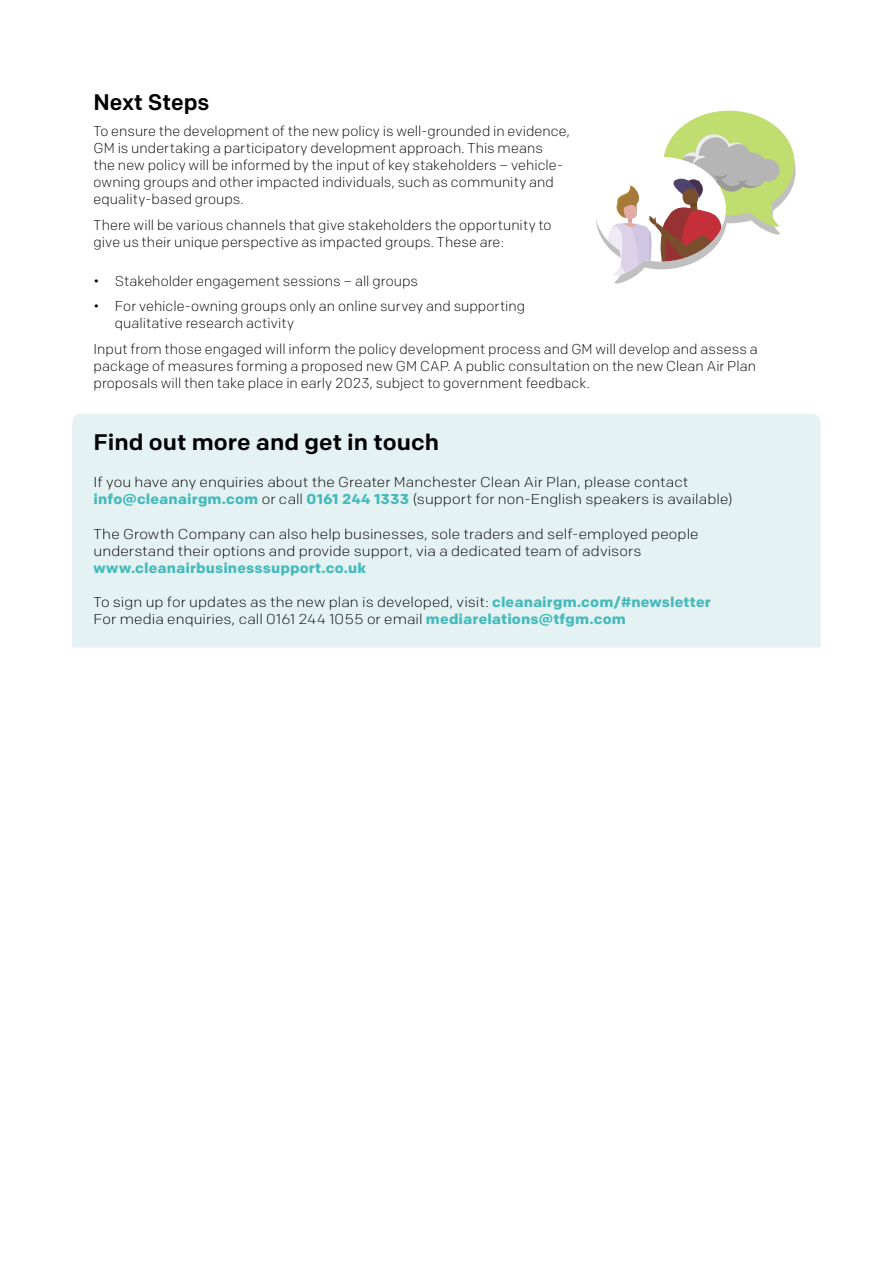
<style>
.page{position:relative;width:893px;height:1263px;background:#fff}
.page>*{position:absolute;margin:0;border:0;box-sizing:border-box;transform-origin:0 0}
.t1{font:500 22.5px "Colfax";color:#000;scale:1.07 1}
.t2{font:500 22.5px "Colfax";color:#000}
.t3{font:300 14.25px/17.1px "Colfax";letter-spacing:.005em;color:#000}
.t4{font:300 14.25px/17.1px "Colfax";letter-spacing:.005em;color:#000;scale:1.07 1}
.t5{font:700 14.25px "Colfax";letter-spacing:.005em;color:#46babb;scale:1.07 1}
.s1{font-weight:700;color:#46babb}
</style>
<div class="page">
<div style="left:72px;top:414px;width:749px;height:233px;background:#e4f2f3"></div>
<svg style="left:596px;top:111px;width:200px;height:173px"></svg>
<h1 class="t2" style="left:94px;top:89px;width:117px">Next Steps</h1>
<p class="t3" style="left:94px;top:122px;width:478px">To ensure the development of the new policy is well-grounded in evidence, GM is undertaking a participatory development approach. This means<br>the new policy will be informed by the input of key stakeholders – vehicle&shy;owning groups and other impacted individuals, such as community and equality-based groups.</p>
<p class="t3" style="left:94px;top:216px;width:460px">There will be various channels that give stakeholders the opportunity to give us their unique perspective as impacted groups. These are:</p>
<p class="t3" style="left:94px;top:272px;width:326px">• Stakeholder engagement sessions – all groups</p>
<p class="t3" style="left:115px;top:297px;width:412px;text-indent:-21px">• For vehicle-owning groups only an online survey and supporting qualitative research activity</p>
<p class="t3" style="left:94px;top:340px;width:665px;text-align:justify">Input from those engaged will inform the policy development process and GM will develop and assess a package of measures forming a proposed new GM CAP. A public consultation on the new Clean Air Plan proposals will then take place in early 2023, subject to government feedback.</p>
<h1 class="t1" style="left:94px;top:429px;width:325px">Find out more and get in touch</h1>
<p class="t4" style="left:94px;top:474px;width:599px">If you have any enquiries about the Greater Manchester Clean Air Plan, please contact <span class="s1">info@cleanairgm.com</span> or call <span class="s1">0161 244 1333</span> (support for non-English speakers is available)</p>
<p class="t4" style="left:94px;top:525px;width:567px">The Growth Company can also help businesses, sole traders and self-employed people understand their options and provide support, via a dedicated team of advisors</p>
<p class="t5" style="left:94px;top:559px;width:256px">www.cleanairbusinesssupport.co.uk</p>
<p class="t4" style="left:94px;top:593px;width:578px">To sign up for updates as the new plan is developed, visit: <span class="s1">cleanairgm.com/#newsletter<br></span>For media enquiries, call 0161 244 1055 or email <span class="s1">mediarelations@tfgm.com</span></p>
</div>
